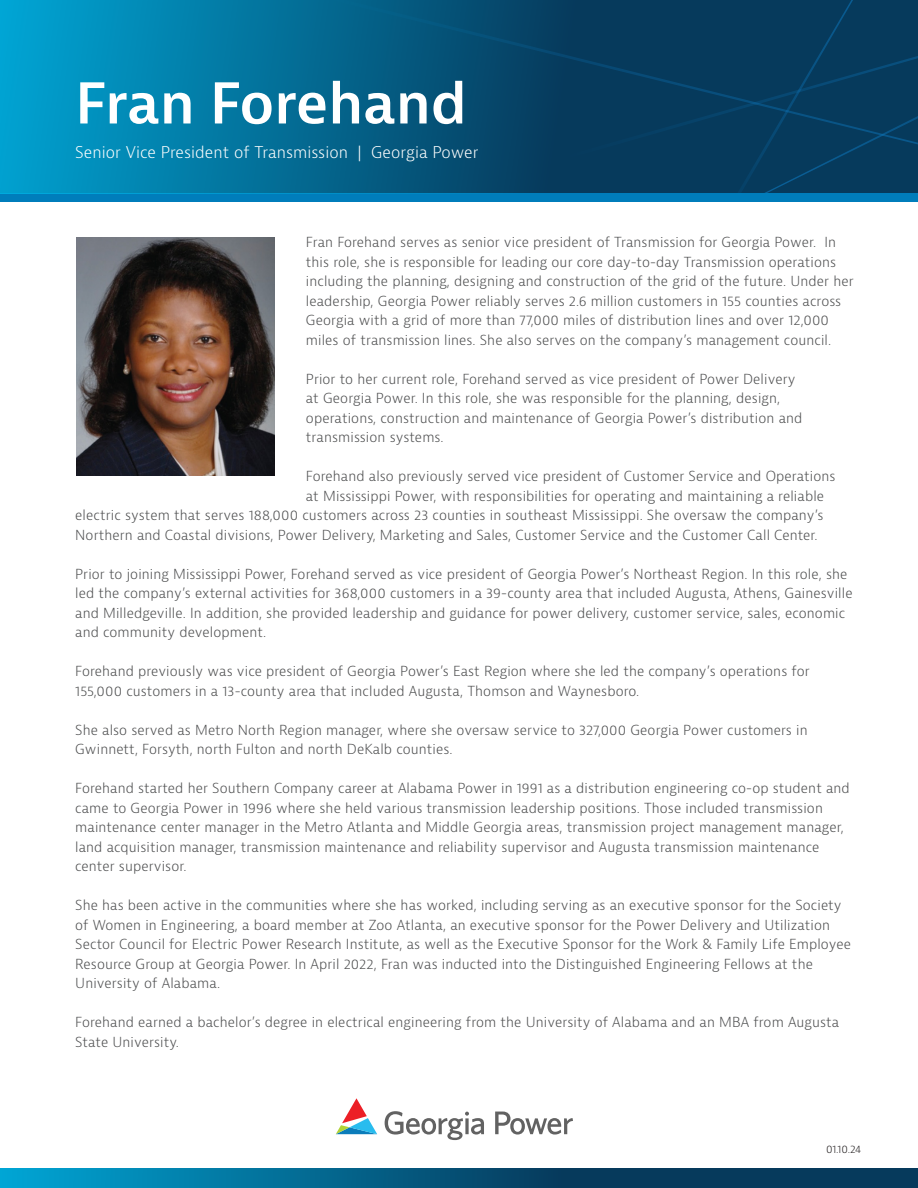
<style>
.page{position:relative;width:918px;height:1188px;background:#fff}
.page>*{position:absolute;margin:0;border:0;box-sizing:border-box;transform-origin:0 0}
.t1{font:600 54.75px "Bernina Sans";color:#fff}
.t2{font:300 15.75px "Bernina Sans";letter-spacing:.005em;color:#fff}
.t3{font:300 13.5px/19.5px "Bernina Sans";letter-spacing:.01em;color:#4b4c4d}
.t4{font:300 10.5px "Bernina Sans";color:#231f20}
</style>
<div class="page">
<div style="left:0;top:194px;width:918px;height:8px;background:#007dbb"></div>
<svg style="left:0;top:0;width:918px;height:194px;background:#045a81"></svg>
<svg style="left:0;top:1169px;width:918px;height:19px;background:#045b81"></svg>
<svg style="left:336px;top:1098px;width:41px;height:36px"></svg>
<svg style="left:385px;top:1111px;width:188px;height:29px"></svg>
<img style="left:76px;top:237px;width:199px;height:238px">
<p class="t1" style="left:75px;top:68px;width:393px">Fran Forehand</p>
<p class="t2" style="left:75px;top:142px;width:405px">Senior Vice President of Transmission | Georgia Power</p>
<p class="t3" style="left:306px;top:233px;width:549px">Fran Forehand serves as senior vice president of Transmission for Georgia Power. In this role, she is responsible for leading our core day-to-day Transmission operations including the planning, designing and construction of the grid of the future. Under her leadership, Georgia Power reliably serves 2.6 million customers in 155 counties across Georgia with a grid of more than 77,000 miles of distribution lines and over 12,000 miles of transmission lines. She also serves on the company’s management council.</p>
<p class="t3" style="left:306px;top:369px;width:498px">Prior to her current role, Forehand served as vice president of Power Delivery at Georgia Power. In this role, she was responsible for the planning, design, operations, construction and maintenance of Georgia Power’s distribution and transmission systems.</p>
<p class="t3" style="left:306px;top:467px;width:531px">Forehand also previously served vice president of Customer Service and Operations</p>
<p class="t3" style="left:306px;top:486px;width:520px">at Mississippi Power, with responsibilities for operating and maintaining a reliable</p>
<p class="t3" style="left:75px;top:506px;width:750px">electric system that serves 188,000 customers across 23 counties in southeast Mississippi. She oversaw the company’s</p>
<p class="t3" style="left:75px;top:525px;width:744px">Northern and Coastal divisions, Power Delivery, Marketing and Sales, Customer Service and the Customer Call Center.</p>
<p class="t3" style="left:75px;top:564px;width:779px">Prior to joining Mississippi Power, Forehand served as vice president of Georgia Power’s Northeast Region. In this role, she led the company’s external activities for 368,000 customers in a 39-county area that included Augusta, Athens, Gainesville and Milledgeville. In addition, she provided leadership and guidance for power delivery, customer service, sales, economic and community development.</p>
<p class="t3" style="left:75px;top:662px;width:736px">Forehand previously was vice president of Georgia Power’s East Region where she led the company’s operations for<br>155,000 customers in a 13-county area that included Augusta, Thomson and Waynesboro.</p>
<p class="t3" style="left:75px;top:720px;width:734px">She also served as Metro North Region manager, where she oversaw service to 327,000 Georgia Power customers in<br>Gwinnett, Forsyth, north Fulton and north DeKalb counties.</p>
<p class="t3" style="left:75px;top:779px;width:776px">Forehand started her Southern Company career at Alabama Power in 1991 as a distribution engineering co-op student and came to Georgia Power in 1996 where she held various transmission leadership positions. Those included transmission maintenance center manager in the Metro Atlanta and Middle Georgia areas, transmission project management manager, land acquisition manager, transmission maintenance and reliability supervisor and Augusta transmission maintenance center supervisor.</p>
<p class="t3" style="left:75px;top:896px;width:777px">She has been active in the communities where she has worked, including serving as an executive sponsor for the Society of Women in Engineering, a board member at Zoo Atlanta, an executive sponsor for the Power Delivery and Utilization Sector Council for Electric Power Research Institute, as well as the Executive Sponsor for the Work &amp; Family Life Employee Resource Group at Georgia Power. In April 2022, Fran was inducted into the Distinguished Engineering Fellows at the University of Alabama.</p>
<p class="t3" style="left:75px;top:1013px;width:765px">Forehand earned a bachelor’s degree in electrical engineering from the University of Alabama and an MBA from Augusta<br>State University.</p>
<p class="t4" style="left:826px;top:1143px;width:37px">01.10.24</p>
</div>
